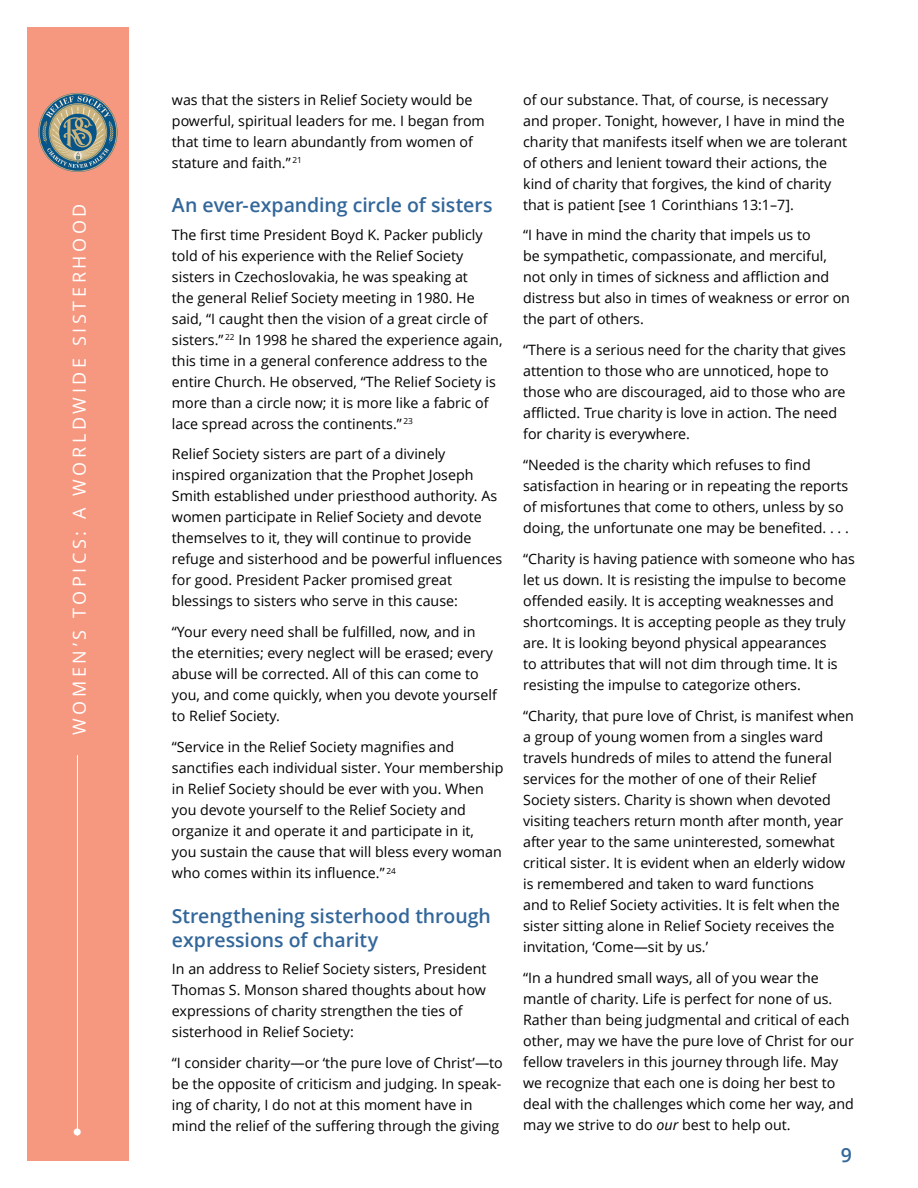
<style>
.page{position:relative;width:918px;height:1188px;background:#fff}
.page>*{position:absolute;margin:0;border:0;box-sizing:border-box;transform-origin:0 0}
.TOPIC-2_title{font:600 19.5px/24px "Zoramlds Lat";letter-spacing:-.005em;color:#33679a}
.t1{font:300 19.5px "Helveticalds Lat";color:#fff}
.t2{font:18px "Zoramlds Lat";letter-spacing:.2em;color:#fff}
.TOPIC-2_para{font:14.25px/21px "Zoramlds Lat";color:#000}
.ANCHOR-IMAGE{font:14.25px/21px "Zoramlds Lat";color:#000}
.s1{font-style:italic}
</style>
<div class="page">
<div style="left:27px;top:27px;width:101px;height:1134px;background:#f69780"></div>
<hr style="left:77px;top:185px;width:1px;height:951px;background:#fff">
<div style="left:71px;top:178px;width:15px;height:577px;background:#f69780"></div>
<svg style="left:38px;top:93px;width:79px;height:79px"></svg>
<p class="t2" style="left:67px;top:735px;width:533px;rotate:-90deg">WOMEN’S TOPICS: A WORLDWIDE SISTERHOOD</p>
<h1 class="t1" style="left:73px;top:1117px;width:11px">•</h1>
<p class="TOPIC-2_para" style="left:172px;top:88px;width:314px">was that the sisters in Relief Society would be powerful, spiritual leaders for me. I began from that time to learn abundantly from women of stature and faith.” <sup>21</sup></p>
<p class="TOPIC-2_title" style="left:172px;top:192px;width:322px">An ever-expanding circle of sisters</p>
<p class="ANCHOR-IMAGE" style="left:172px;top:223px;width:332px">The first time President Boyd K. Packer publicly told of his experience with the Relief Society sisters in Czechoslovakia, he was speaking at<br>the general Relief Society meeting in 1980. He said, “I caught then the vision of a great circle of sisters.” <sup>22</sup> In 1998 he shared the experience again, this time in a general conference address to the entire Church. He observed, “The Relief Society is more than a circle now; it is more like a fabric of lace spread across the continents.” <sup>23</sup></p>
<p class="TOPIC-2_para" style="left:172px;top:443px;width:332px">Relief Society sisters are part of a divinely inspired organization that the Prophet Joseph Smith established under priesthood authority. As women participate in Relief Society and devote themselves to it, they will continue to provide refuge and sisterhood and be powerful influences for good. President Packer promised great blessings to sisters who serve in this cause:</p>
<p class="TOPIC-2_para" style="left:172px;top:621px;width:326px">“Your every need shall be fulfilled, now, and in the eternities; every neglect will be erased; every abuse will be corrected. All of this can come to you, and come quickly, when you devote yourself to Relief Society.</p>
<p class="TOPIC-2_para" style="left:172px;top:736px;width:333px">“Service in the Relief Society magnifies and sanctifies each individual sister. Your membership in Relief Society should be ever with you. When you devote yourself to the Relief Society and organize it and operate it and participate in it,<br>you sustain the cause that will bless every woman who comes within its influence.” <sup>24</sup></p>
<p class="TOPIC-2_title" style="left:172px;top:903px;width:320px">Strengthening sisterhood through expressions of charity</p>
<p class="ANCHOR-IMAGE" style="left:172px;top:958px;width:316px">In an address to Relief Society sisters, President Thomas S. Monson shared thoughts about how expressions of charity strengthen the ties of sisterhood in Relief Society:</p>
<p class="TOPIC-2_para" style="left:172px;top:1052px;width:332px">“I consider charity—or ‘the pure love of Christ’—to be the opposite of criticism and judging. In speak&shy;ing of charity, I do not at this moment have in mind the relief of the suffering through the giving</p>
<p class="TOPIC-2_para" style="left:523px;top:88px;width:326px">of our substance. That, of course, is necessary and proper. Tonight, however, I have in mind the charity that manifests itself when we are tolerant of others and lenient toward their actions, the kind of charity that forgives, the kind of charity that is patient [see 1 Corinthians 13:1–7].</p>
<p class="TOPIC-2_para" style="left:523px;top:224px;width:328px">“I have in mind the charity that impels us to<br>be sympathetic, compassionate, and merciful, not only in times of sickness and affliction and distress but also in times of weakness or error on the part of others.</p>
<p class="TOPIC-2_para" style="left:523px;top:339px;width:324px">“There is a serious need for the charity that gives attention to those who are unnoticed, hope to those who are discouraged, aid to those who are afflicted. True charity is love in action. The need for charity is everywhere.</p>
<p class="TOPIC-2_para" style="left:523px;top:454px;width:327px">“Needed is the charity which refuses to find satisfaction in hearing or in repeating the reports of misfortunes that come to others, unless by so doing, the unfortunate one may be benefited. . . .</p>
<p class="TOPIC-2_para" style="left:523px;top:548px;width:333px">“Charity is having patience with someone who has let us down. It is resisting the impulse to become offended easily. It is accepting weaknesses and shortcomings. It is accepting people as they truly are. It is looking beyond physical appearances<br>to attributes that will not dim through time. It is resisting the impulse to categorize others.</p>
<p class="TOPIC-2_para" style="left:523px;top:705px;width:332px">“Charity, that pure love of Christ, is manifest when a group of young women from a singles ward travels hundreds of miles to attend the funeral services for the mother of one of their Relief Society sisters. Charity is shown when devoted visiting teachers return month after month, year after year to the same uninterested, somewhat critical sister. It is evident when an elderly widow is remembered and taken to ward functions<br>and to Relief Society activities. It is felt when the sister sitting alone in Relief Society receives the invitation, ‘Come—sit by us.’</p>
<p class="TOPIC-2_para" style="left:523px;top:967px;width:332px">“In a hundred small ways, all of you wear the mantle of charity. Life is perfect for none of us.<br>Rather than being judgmental and critical of each other, may we have the pure love of Christ for our fellow travelers in this journey through life. May we recognize that each one is doing her best to deal with the challenges which come her way, and may we strive to do <span class="s1">our</span> best to help out.</p>
<h1 class="TOPIC-2_title" style="left:841px;top:1143px;width:13px">9</h1>
</div>
